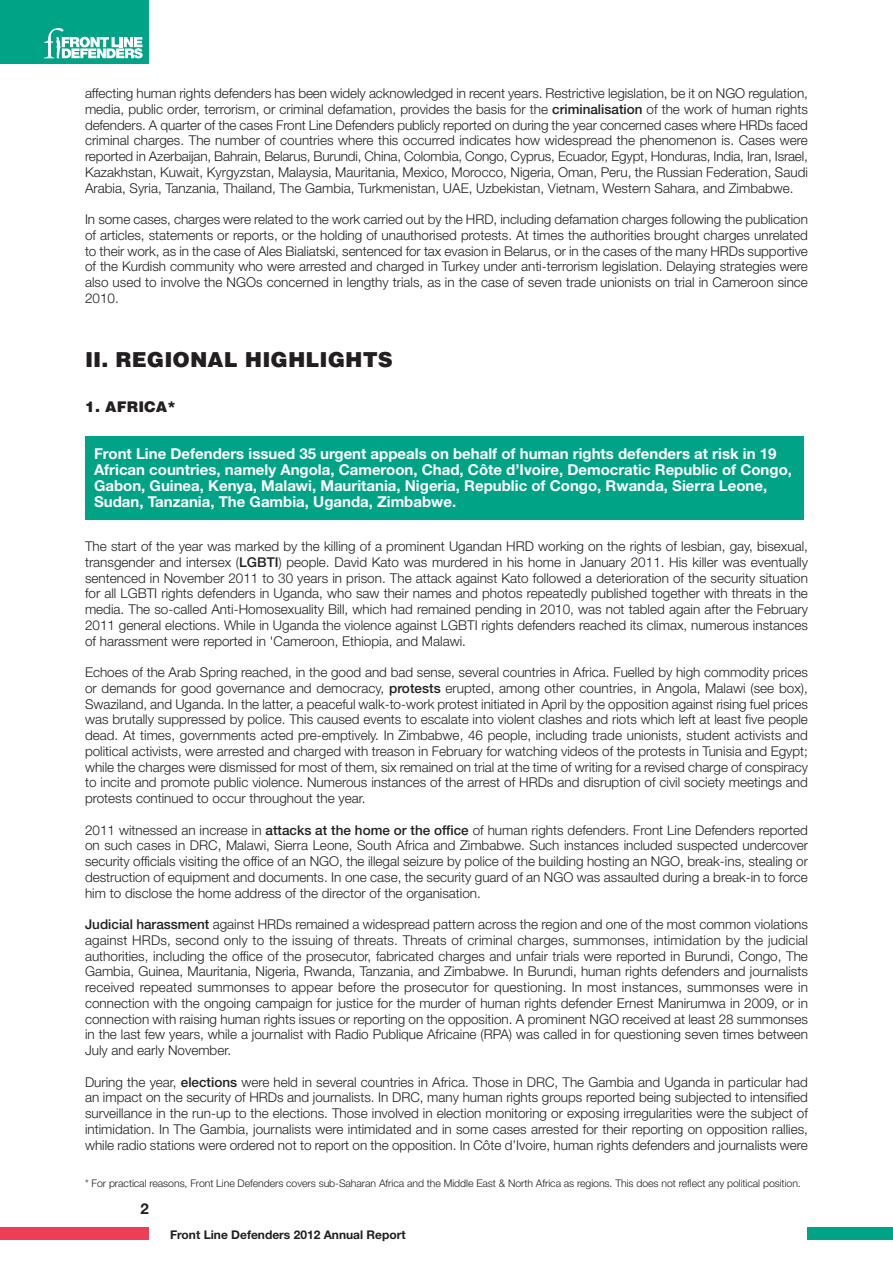
<style>
.page{position:relative;width:893px;height:1263px;background:#fff}
.page>*{position:absolute;margin:0;border:0;box-sizing:border-box;transform-origin:0 0}
.t1{font:900 21px "Helvetica";color:#231f20}
.t2{font:700 15px/15.8px "Helvetica Neue";color:#fff}
.t3{font:900 15px "Helvetica";color:#231f20}
.t4{font:700 15px "Helvetica Neue";color:#231f20}
.t5{font:300 13.5px/15.8px "Helvetica Neue";color:#231f20;text-align:justify}
.t6{font:700 12px "Helvetica Neue";color:#231f20}
.t7{font:300 10.5px "Helvetica Neue";letter-spacing:-.005em;color:#231f20}
.s1{font-weight:500}
</style>
<div class="page">
<div style="left:85px;top:436px;width:719px;height:84px;background:#00a386"></div>
<div style="left:808px;top:1227px;width:85px;height:12px;background:#00a386"></div>
<div style="left:0;top:0;width:149px;height:64px;background:#00a386"></div>
<svg style="left:44px;top:28px;width:99px;height:30px"></svg>
<div style="left:0;top:1227px;width:149px;height:12px;background:#ee3d56"></div>
<p class="t5" style="left:85px;top:85px;width:724px">affecting human rights defenders has been widely acknowledged in recent years. Restrictive legislation, be it on NGO regulation, media, public order, terrorism, or criminal defamation, provides the basis for the <span class="s1">criminalisation</span> of the work of human rights defenders. A quarter of the cases Front Line Defenders publicly reported on during the year concerned cases where HRDs faced criminal charges. The number of countries where this occurred indicates how widespread the phenomenon is. Cases were reported in Azerbaijan, Bahrain, Belarus, Burundi, China, Colombia, Congo, Cyprus, Ecuador, Egypt, Honduras, India, Iran, Israel, Kazakhstan, Kuwait, Kyrgyzstan, Malaysia, Mauritania, Mexico, Morocco, Nigeria, Oman, Peru, the Russian Federation, Saudi Arabia, Syria, Tanzania, Thailand, The Gambia, Turkmenistan, UAE, Uzbekistan, Vietnam, Western Sahara, and Zimbabwe.</p>
<p class="t5" style="left:85px;top:211px;width:724px">In some cases, charges were related to the work carried out by the HRD, including defamation charges following the publication of articles, statements or reports, or the holding of unauthorised protests. At times the authorities brought charges unrelated to their work, as in the case of Ales Bialiatski, sentenced for tax evasion in Belarus, or in the cases of the many HRDs supportive of the Kurdish community who were arrested and charged in Turkey under anti-terrorism legislation. Delaying strategies were also used to involve the NGOs concerned in lengthy trials, as in the case of seven trade unionists on trial in Cameroon since 2010.</p>
<h1 class="t1" style="left:85px;top:347px;width:310px">II. REGIONAL HIGHLIGHTS</h1>
<p class="t3" style="left:85px;top:398px;width:92px">1. AFRICA*</p>
<p class="t2" style="left:94px;top:446px;width:699px">Front Line Defenders issued 35 urgent appeals on behalf of human rights defenders at risk in 19<br>African countries, namely Angola, Cameroon, Chad, Côte d’Ivoire, Democratic Republic of Congo, Gabon, Guinea, Kenya, Malawi, Mauritania, Nigeria, Republic of Congo, Rwanda, Sierra Leone, Sudan, Tanzania, The Gambia, Uganda, Zimbabwe.</p>
<p class="t5" style="left:85px;top:538px;width:724px">The start of the year was marked by the killing of a prominent Ugandan HRD working on the rights of lesbian, gay, bisexual, transgender and intersex (<span class="s1">LGBTI</span>) people. David Kato was murdered in his home in January 2011. His killer was eventually sentenced in November 2011 to 30 years in prison. The attack against Kato followed a deterioration of the security situation for all LGBTI rights defenders in Uganda, who saw their names and photos repeatedly published together with threats in the media. The so-called Anti-Homosexuality Bill, which had remained pending in 2010, was not tabled again after the February 2011 general elections. While in Uganda the violence against LGBTI rights defenders reached its climax, numerous instances of harassment were reported in 'Cameroon, Ethiopia, and Malawi.</p>
<p class="t5" style="left:85px;top:664px;width:724px">Echoes of the Arab Spring reached, in the good and bad sense, several countries in Africa. Fuelled by high commodity prices or demands for good governance and democracy, <span class="s1">protests</span> erupted, among other countries, in Angola, Malawi (see box), Swaziland, and Uganda. In the latter, a peaceful walk-to-work protest initiated in April by the opposition against rising fuel prices was brutally suppressed by police. This caused events to escalate into violent clashes and riots which left at least five people dead. At times, governments acted pre-emptively. In Zimbabwe, 46 people, including trade unionists, student activists and political activists, were arrested and charged with treason in February for watching videos of the protests in Tunisia and Egypt; while the charges were dismissed for most of them, six remained on trial at the time of writing for a revised charge of conspiracy to incite and promote public violence. Numerous instances of the arrest of HRDs and disruption of civil society meetings and protests continued to occur throughout the year.</p>
<p class="t5" style="left:85px;top:822px;width:724px">2011 witnessed an increase in <span class="s1">attacks at the home or the office</span> of human rights defenders. Front Line Defenders reported on such cases in DRC, Malawi, Sierra Leone, South Africa and Zimbabwe. Such instances included suspected undercover security officials visiting the office of an NGO, the illegal seizure by police of the building hosting an NGO, break-ins, stealing or destruction of equipment and documents. In one case, the security guard of an NGO was assaulted during a break-in to force him to disclose the home address of the director of the organisation.</p>
<p class="t5" style="left:85px;top:916px;width:724px"><span class="s1">Judicial harassment</span> against HRDs remained a widespread pattern across the region and one of the most common violations against HRDs, second only to the issuing of threats. Threats of criminal charges, summonses, intimidation by the judicial authorities, including the office of the prosecutor, fabricated charges and unfair trials were reported in Burundi, Congo, The Gambia, Guinea, Mauritania, Nigeria, Rwanda, Tanzania, and Zimbabwe. In Burundi, human rights defenders and journalists received repeated summonses to appear before the prosecutor for questioning. In most instances, summonses were in connection with the ongoing campaign for justice for the murder of human rights defender Ernest Manirumwa in 2009, or in connection with raising human rights issues or reporting on the opposition. A prominent NGO received at least 28 summonses in the last few years, while a journalist with Radio Publique Africaine (RPA) was called in for questioning seven times between July and early November.</p>
<p class="t5" style="left:85px;top:1074px;width:724px">During the year, <span class="s1">elections</span> were held in several countries in Africa. Those in DRC, The Gambia and Uganda in particular had an impact on the security of HRDs and journalists. In DRC, many human rights groups reported being subjected to intensified surveillance in the run-up to the elections. Those involved in election monitoring or exposing irregularities were the subject of intimidation. In The Gambia, journalists were intimidated and in some cases arrested for their reporting on opposition rallies, while radio stations were ordered not to report on the opposition. In Côte d’Ivoire, human rights defenders and journalists were</p>
<p class="t7" style="left:85px;top:1176px;width:717px">* For practical reasons, Front Line Defenders covers sub-Saharan Africa and the Middle East &amp; North Africa as regions. This does not reflect any political position.</p>
<p class="t4" style="left:140px;top:1199px;width:10px">2</p>
<p class="t6" style="left:170px;top:1227px;width:237px">Front Line Defenders 2012 Annual Report</p>
</div>
